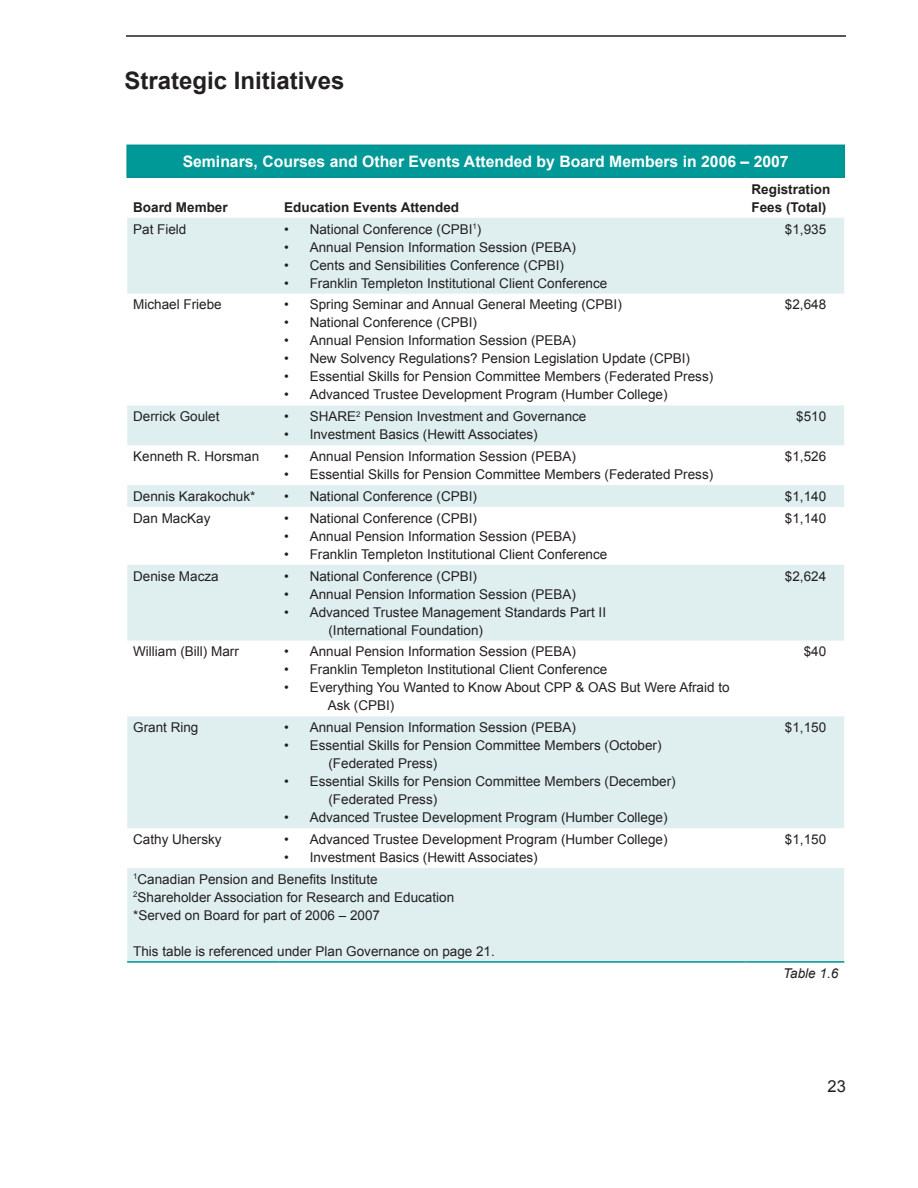
<style>
.page{position:relative;width:918px;height:1188px;background:#fff}
.page>*{position:absolute;margin:0;border:0;box-sizing:border-box;transform-origin:0 0}
.Major_Head{font:700 24px "Arial";color:#231f20}
.t1{font:16.5px "Arial";color:#231f20}
.Table_head_reverse{font:700 15.75px "Arial";color:#fff}
.List_Bullets-1{font:13.5px/18px "Arial";color:#231f20}
.Table_text{font:13.5px "Arial";color:#231f20}
.Table_text-2{font:700 13.5px/18px "Arial";color:#231f20}
.Body_Text{font:13.5px "Arial";color:#231f20}
.Label_text{font:italic 13.5px "Arial";color:#231f20}
</style>
<div class="page">
<hr style="left:126px;top:35px;width:720px;height:2px;background:#231f20">
<div style="left:127px;top:145px;width:717px;height:32px;background:#009997"></div>
<svg style="left:127px;top:218px;width:717px;height:743px;fill:#dfeff0"></svg>
<hr style="left:126px;top:145px;width:152px;height:1px;background:#009290">
<hr style="left:126px;top:146px;width:2px;height:30px;background:#009290">
<hr style="left:278px;top:145px;width:468px;height:1px;background:#009290">
<hr style="left:746px;top:145px;width:99px;height:1px;background:#009290">
<hr style="left:844px;top:146px;width:1px;height:30px;background:#009290">
<hr style="left:126px;top:176px;width:152px;height:2px;background:#009290">
<hr style="left:278px;top:176px;width:468px;height:2px;background:#009290">
<hr style="left:746px;top:176px;width:99px;height:2px;background:#009290">
<hr style="left:127px;top:961px;width:151px;height:2px;background:#009290">
<hr style="left:278px;top:961px;width:468px;height:2px;background:#009290">
<hr style="left:746px;top:961px;width:98px;height:2px;background:#009290">
<p class="Major_Head" style="left:124px;top:65px;width:222px">Strategic Initiatives</p>
<p class="Table_head_reverse" style="left:183px;top:151px;width:607px">Seminars, Courses and Other Events Attended by Board Members in 2006 – 2007</p>
<p class="Table_text-2" style="left:133px;top:199px;width:96px">Board Member</p>
<p class="Table_text-2" style="left:284px;top:199px;width:177px">Education Events Attended</p>
<p class="Table_text-2" style="left:752px;top:181px;width:80px">Registration<br>Fees (Total)</p>
<p class="List_Bullets-1" style="left:284px;top:220px;width:6px;text-align:justify">• • • •</p>
<p class="Table_text" style="left:785px;top:220px;width:43px">$1,935</p>
<p class="Table_text" style="left:133px;top:220px;width:55px">Pat Field</p>
<p class="List_Bullets-1" style="left:310px;top:220px;width:173px">National Conference (CPBI<sup>1</sup> )</p>
<p class="List_Bullets-1" style="left:310px;top:238px;width:268px">Annual Pension Information Session (PEBA)</p>
<p class="List_Bullets-1" style="left:310px;top:256px;width:256px">Cents and Sensibilities Conference (CPBI)</p>
<p class="List_Bullets-1" style="left:310px;top:274px;width:299px">Franklin Templeton Institutional Client Conference</p>
<p class="List_Bullets-1" style="left:284px;top:296px;width:6px;text-align:justify">• • • • • •</p>
<p class="Table_text" style="left:785px;top:296px;width:43px">$2,648</p>
<p class="Table_text" style="left:133px;top:296px;width:90px">Michael Friebe</p>
<p class="List_Bullets-1" style="left:310px;top:296px;width:314px">Spring Seminar and Annual General Meeting (CPBI)</p>
<p class="List_Bullets-1" style="left:310px;top:314px;width:169px">National Conference (CPBI)</p>
<p class="List_Bullets-1" style="left:310px;top:332px;width:268px">Annual Pension Information Session (PEBA)</p>
<p class="List_Bullets-1" style="left:310px;top:350px;width:382px">New Solvency Regulations? Pension Legislation Update (CPBI)</p>
<p class="List_Bullets-1" style="left:310px;top:368px;width:405px">Essential Skills for Pension Committee Members (Federated Press)</p>
<p class="List_Bullets-1" style="left:310px;top:386px;width:359px">Advanced Trustee Development Program (Humber College)</p>
<p class="List_Bullets-1" style="left:284px;top:408px;width:6px">• •</p>
<p class="Table_text" style="left:796px;top:408px;width:32px">$510</p>
<p class="Table_text" style="left:133px;top:408px;width:88px">Derrick Goulet</p>
<p class="List_Bullets-1" style="left:310px;top:408px;width:278px">SHARE<sup>2</sup> Pension Investment and Governance</p>
<p class="List_Bullets-1" style="left:310px;top:426px;width:230px">Investment Basics (Hewitt Associates)</p>
<p class="List_Bullets-1" style="left:284px;top:448px;width:6px">• •</p>
<p class="Table_text" style="left:785px;top:448px;width:43px">$1,526</p>
<p class="Table_text" style="left:133px;top:448px;width:128px">Kenneth R. Horsman</p>
<p class="List_Bullets-1" style="left:310px;top:448px;width:268px">Annual Pension Information Session (PEBA)</p>
<p class="List_Bullets-1" style="left:310px;top:466px;width:405px">Essential Skills for Pension Committee Members (Federated Press)</p>
<p class="Table_text" style="left:133px;top:487px;width:124px">Dennis Karakochuk*</p>
<p class="List_Bullets-1" style="left:284px;top:487px;width:194px">• National Conference (CPBI)</p>
<p class="Table_text" style="left:785px;top:487px;width:43px">$1,140</p>
<p class="Table_text" style="left:133px;top:509px;width:79px">Dan MacKay</p>
<p class="List_Bullets-1" style="left:310px;top:509px;width:169px">National Conference (CPBI)</p>
<p class="List_Bullets-1" style="left:310px;top:527px;width:268px">Annual Pension Information Session (PEBA)</p>
<p class="List_Bullets-1" style="left:310px;top:545px;width:299px">Franklin Templeton Institutional Client Conference</p>
<p class="List_Bullets-1" style="left:284px;top:509px;width:6px;text-align:justify">• • •</p>
<p class="Table_text" style="left:785px;top:509px;width:43px">$1,140</p>
<p class="List_Bullets-1" style="left:284px;top:567px;width:6px;text-align:justify">• • •</p>
<p class="Table_text" style="left:785px;top:567px;width:43px">$2,624</p>
<p class="Table_text" style="left:133px;top:567px;width:87px">Denise Macza</p>
<p class="List_Bullets-1" style="left:310px;top:567px;width:169px">National Conference (CPBI)</p>
<p class="List_Bullets-1" style="left:310px;top:585px;width:268px">Annual Pension Information Session (PEBA)</p>
<p class="List_Bullets-1" style="left:328px;top:603px;width:279px;text-indent:-19px">Advanced Trustee Management Standards Part II (International Foundation)</p>
<p class="List_Bullets-1" style="left:284px;top:643px;width:6px;text-align:justify">• • •</p>
<p class="Table_text" style="left:804px;top:643px;width:24px">$40</p>
<p class="Table_text" style="left:133px;top:643px;width:107px">William (Bill) Marr</p>
<p class="List_Bullets-1" style="left:310px;top:643px;width:268px">Annual Pension Information Session (PEBA)</p>
<p class="List_Bullets-1" style="left:310px;top:661px;width:299px">Franklin Templeton Institutional Client Conference</p>
<p class="List_Bullets-1" style="left:328px;top:679px;width:403px;text-indent:-18px">Everything You Wanted to Know About CPP &amp; OAS But Were Afraid to<br>Ask (CPBI)</p>
<p class="Table_text" style="left:133px;top:719px;width:67px">Grant Ring</p>
<p class="List_Bullets-1" style="left:310px;top:719px;width:268px">Annual Pension Information Session (PEBA)</p>
<p class="List_Bullets-1" style="left:328px;top:737px;width:335px;text-indent:-19px">Essential Skills for Pension Committee Members (October) (Federated Press)</p>
<p class="List_Bullets-1" style="left:328px;top:773px;width:349px;text-indent:-19px">Essential Skills for Pension Committee Members (December) (Federated Press)</p>
<p class="List_Bullets-1" style="left:310px;top:809px;width:359px">Advanced Trustee Development Program (Humber College)</p>
<p class="List_Bullets-1" style="left:284px;top:719px;width:6px">• •</p>
<p class="List_Bullets-1" style="left:284px;top:773px;width:6px">•</p>
<p class="List_Bullets-1" style="left:284px;top:809px;width:6px">•</p>
<p class="Table_text" style="left:785px;top:719px;width:43px">$1,150</p>
<p class="List_Bullets-1" style="left:284px;top:830px;width:6px">• •</p>
<p class="Table_text" style="left:785px;top:831px;width:43px">$1,150</p>
<p class="Table_text" style="left:133px;top:870px;width:246px"><sup>1</sup> Canadian Pension and Benefits Institute</p>
<p class="Body_Text" style="left:133px;top:888px;width:323px"><sup>2</sup>Shareholder Association for Research and Education</p>
<p class="Table_text" style="left:133px;top:906px;width:248px">*Served on Board for part of 2006 – 2007</p>
<p class="Table_text" style="left:133px;top:942px;width:363px">This table is referenced under Plan Governance on page 21 .</p>
<p class="Label_text" style="left:783px;top:964px;width:57px">Table 1.6</p>
<p class="Table_text" style="left:133px;top:831px;width:90px">Cathy Uhersky</p>
<p class="List_Bullets-1" style="left:310px;top:830px;width:359px">Advanced Trustee Development Program (Humber College)</p>
<p class="List_Bullets-1" style="left:310px;top:848px;width:230px">Investment Basics (Hewitt Associates)</p>
<p class="t1" style="left:828px;top:1075px;width:20px">23</p>
</div>
